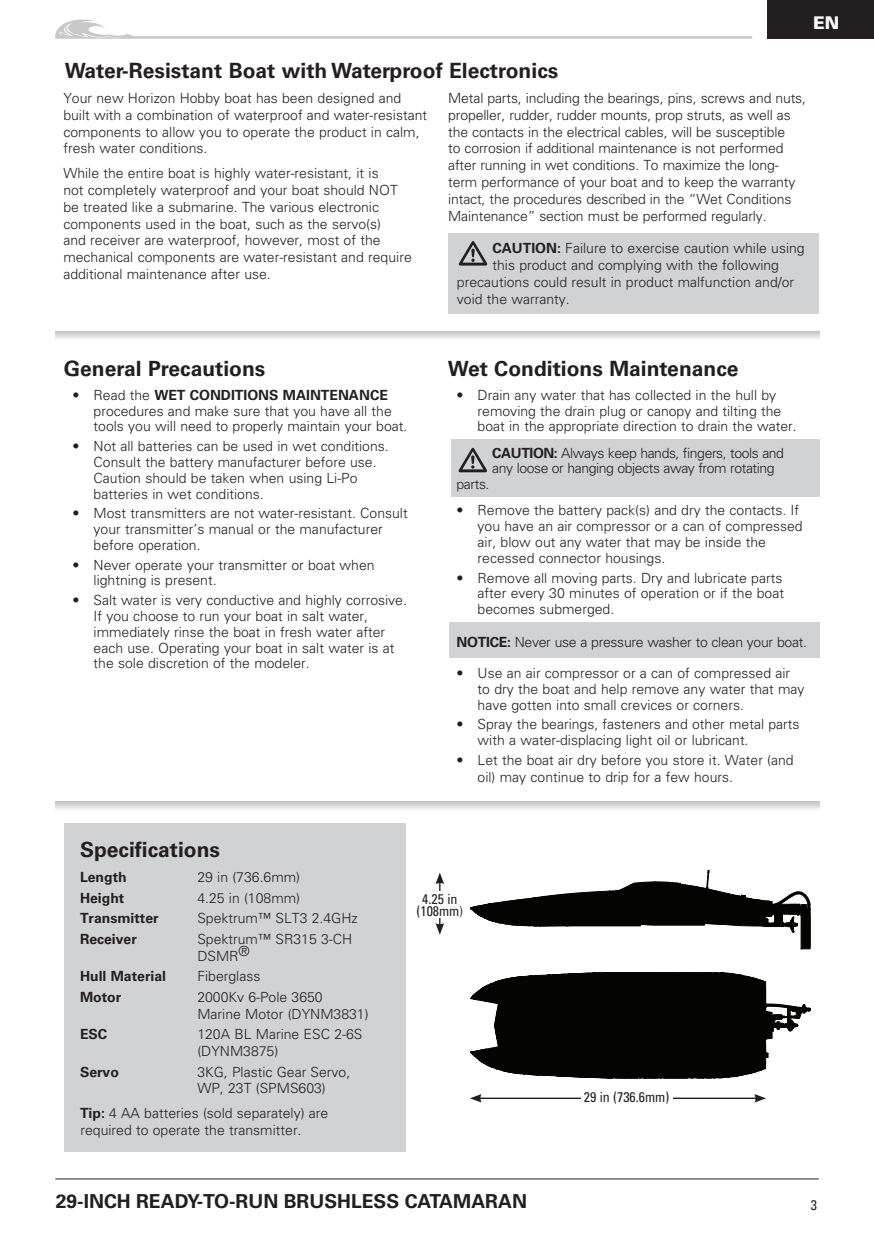
<style>
.page{position:relative;width:874px;height:1241px;background:#fff}
.page>*{position:absolute;margin:0;border:0;box-sizing:border-box;transform-origin:0 0}
.t1{font:700 21px "Univers LT Std";color:#231f20}
.t2{font:700 19.25px "Univers LT Std";color:#231f20}
.t3{font:900 17.5px "Univers LT Std";color:#fff}
.t4{font:300 14px/16.8px "Univers LT Std";color:#231f20}
.t5{font:300 14px/15.8px "Univers LT Std";letter-spacing:-.03em;color:#231f20}
.t6{font:700 14px "Univers LT Std";color:#231f20}
.t7{font:300 14px "Univers LT Std";letter-spacing:-.02em;color:#231f20}
.t8{font:condensed 14px/12.2px "Univers LT Std";color:#231f20;text-align:center}
.s1{font-weight:700}
.s2{font-weight:300;font-stretch:normal}
</style>
<div class="page">
<hr style="left:55px;top:1178px;width:763px;height:1px;background:#231f20">
<div style="left:767px;top:0;width:106px;height:39px;background:#231f20"></div>
<svg style="left:55px;top:19px;width:697px;height:20px"></svg>
<div style="left:448px;top:234px;width:370px;height:80px;background:#d1d2d4"></div>
<svg style="left:458px;top:241px;width:29px;height:25px"></svg>
<svg style="left:56px;top:331px;width:763px;height:8px;background:#dadbdd"></svg>
<div style="left:448px;top:622px;width:371px;height:36px;background:#d1d2d4"></div>
<div style="left:450px;top:439px;width:369px;height:57px;background:#d1d2d4"></div>
<svg style="left:458px;top:448px;width:29px;height:24px"></svg>
<div style="left:65px;top:823px;width:340px;height:329px;background:#d1d2d4"></div>
<svg style="left:56px;top:802px;width:763px;height:7px;background:#d9dadc"></svg>
<svg style="left:435px;top:801px;width:376px;height:302px"></svg>
<p class="t3" style="left:812px;top:14px;width:28px">EN</p>
<h1 class="t1" style="left:65px;top:61px;width:495px">Water-Resistant Boat with Waterproof Electronics</h1>
<p class="t4" style="left:63px;top:91px;width:365px">Your new Horizon Hobby boat has been designed and built with a combination of waterproof and water-resistant components to allow you to operate the product in calm, fresh water conditions.</p>
<p class="t4" style="left:63px;top:166px;width:350px">While the entire boat is highly water-resistant, it is<br>not completely waterproof and your boat should NOT be treated like a submarine. The various electronic components used in the boat, such as the servo(s)<br>and receiver are waterproof, however, most of the mechanical components are water-resistant and require additional maintenance after use.</p>
<p class="t4" style="left:448px;top:91px;width:359px">Metal parts, including the bearings, pins, screws and nuts, propeller, rudder, rudder mounts, prop struts, as well as the contacts in the electrical cables, will be susceptible<br>to corrosion if additional maintenance is not performed after running in wet conditions. To maximize the long&shy;term performance of your boat and to keep the warranty intact, the procedures described in the “Wet Conditions Maintenance” section must be performed regularly.</p>
<p class="t4" style="left:492px;top:241px;width:313px"><span class="s1">CAUTION:</span> Failure to exercise caution while using</p>
<p class="t4" style="left:492px;top:258px;width:288px">this product and complying with the following</p>
<p class="t4" style="left:457px;top:274px;width:338px">precautions could result in product malfunction and/or</p>
<p class="t4" style="left:457px;top:291px;width:114px">void the warranty.</p>
<h1 class="t1" style="left:64px;top:359px;width:203px">General Precautions</h1>
<p class="t4" style="left:94px;top:388px;width:315px;line-height:15.8px;text-indent:-21px">• Read the <span class="s1">WET CONDITIONS MAINTENANCE </span>procedures and make sure that you have all the tools you will need to properly maintain your boat.</p>
<p class="t4" style="left:94px;top:439px;width:296px;line-height:15.8px;text-indent:-21px">• Not all batteries can be used in wet conditions.<br>Consult the battery manufacturer before use.<br>Caution should be taken when using Li-Po batteries in wet conditions.</p>
<p class="t4" style="left:94px;top:506px;width:315px;line-height:15.8px;text-indent:-21px">• Most transmitters are not water-resistant. Consult your transmitter’s manual or the manufacturer before operation.</p>
<p class="t4" style="left:94px;top:558px;width:282px;line-height:15.8px;text-indent:-21px">• Never operate your transmitter or boat when lightning is present.</p>
<p class="t4" style="left:94px;top:593px;width:315px;line-height:15.8px;text-indent:-21px">• Salt water is very conductive and highly corrosive.<br>If you choose to run your boat in salt water, immediately rinse the boat in fresh water after each use. Operating your boat in salt water is at the sole discretion of the modeler.</p>
<h1 class="t1" style="left:447px;top:359px;width:292px">Wet Conditions Maintenance</h1>
<p class="t4" style="left:477px;top:388px;width:320px;line-height:15.8px;text-indent:-21px">• Drain any water that has collected in the hull by removing the drain plug or canopy and tilting the boat in the appropriate direction to drain the water.</p>
<p class="t5" style="left:492px;top:446px;width:293px"><span class="s1">CAUTION:</span> Always keep hands, fingers, tools and any loose or hanging objects away from rotating</p>
<p class="t4" style="left:456px;top:477px;width:34px">parts.</p>
<p class="t4" style="left:477px;top:503px;width:326px;line-height:15.8px;text-indent:-21px">• Remove the battery pack(s) and dry the contacts. If you have an air compressor or a can of compressed air, blow out any water that may be inside the recessed connector housings.</p>
<p class="t4" style="left:477px;top:570px;width:308px;line-height:15.8px;text-align:justify;text-indent:-21px">• Remove all moving parts. Dry and lubricate parts after every 30 minutes of operation or if the boat becomes submerged.</p>
<p class="t7" style="left:456px;top:635px;width:352px"><span class="s1">NOTICE:</span> Never use a pressure washer to clean your boat.</p>
<p class="t4" style="left:477px;top:666px;width:328px;line-height:15.8px;text-indent:-21px">• Use an air compressor or a can of compressed air to dry the boat and help remove any water that may have gotten into small crevices or corners.</p>
<p class="t4" style="left:477px;top:717px;width:323px;line-height:15.8px;text-indent:-21px">• Spray the bearings, fasteners and other metal parts with a water-displacing light oil or lubricant.</p>
<p class="t4" style="left:477px;top:752px;width:317px;text-indent:-21px">• Let the boat air dry before you store it. Water (and oil) may continue to drip for a few hours.</p>
<h1 class="t1" style="left:80px;top:839px;width:142px">Specifications</h1>
<p class="t6" style="left:80px;top:870px;width:48px">Length</p>
<p class="t4" style="left:197px;top:869px;width:104px">29 in (736.6mm)</p>
<p class="t6" style="left:80px;top:891px;width:46px">Height</p>
<p class="t4" style="left:197px;top:890px;width:104px">4.25 in (108mm)</p>
<p class="t6" style="left:80px;top:912px;width:80px">Transmitter</p>
<p class="t4" style="left:197px;top:911px;width:162px">Spektrum™ SLT3 2.4GHz</p>
<p class="t6" style="left:80px;top:932px;width:58px">Receiver</p>
<p class="t4" style="left:197px;top:931px;width:156px">Spektrum™ SR315 3-CH<br>DSMR®</p>
<p class="t6" style="left:80px;top:969px;width:87px">Hull Material</p>
<p class="t4" style="left:197px;top:969px;width:65px">Fiberglass</p>
<p class="t6" style="left:80px;top:990px;width:43px">Motor</p>
<p class="t4" style="left:197px;top:989px;width:173px">2000Kv 6-Pole 3650<br>Marine Motor (DYNM3831)</p>
<p class="t6" style="left:80px;top:1027px;width:29px">ESC</p>
<p class="t4" style="left:197px;top:1027px;width:166px">120A BL Marine ESC 2-6S (DYNM3875)</p>
<p class="t6" style="left:80px;top:1065px;width:40px">Servo</p>
<p class="t4" style="left:197px;top:1064px;width:154px">3KG, Plastic Gear Servo,<br>WP, 23T (SPMS603)</p>
<p class="t4" style="left:80px;top:1105px;width:250px"><span class="s1">Tip:</span> 4 AA batteries (sold separately) are required to operate the transmitter.</p>
<p class="t8" style="left:416px;top:893px;width:48px">4.25 in (108mm<span class="s2">)</span></p>
<p class="t8" style="left:583px;top:1091px;width:87px">29 in (736.6mm)</p>
<h2 class="t2" style="left:56px;top:1192px;width:472px">29-INCH READY-TO-RUN BRUSHLESS CATAMARAN</h2>
<p class="t8" style="left:810px;top:1199px;width:8px">3</p>
</div>
